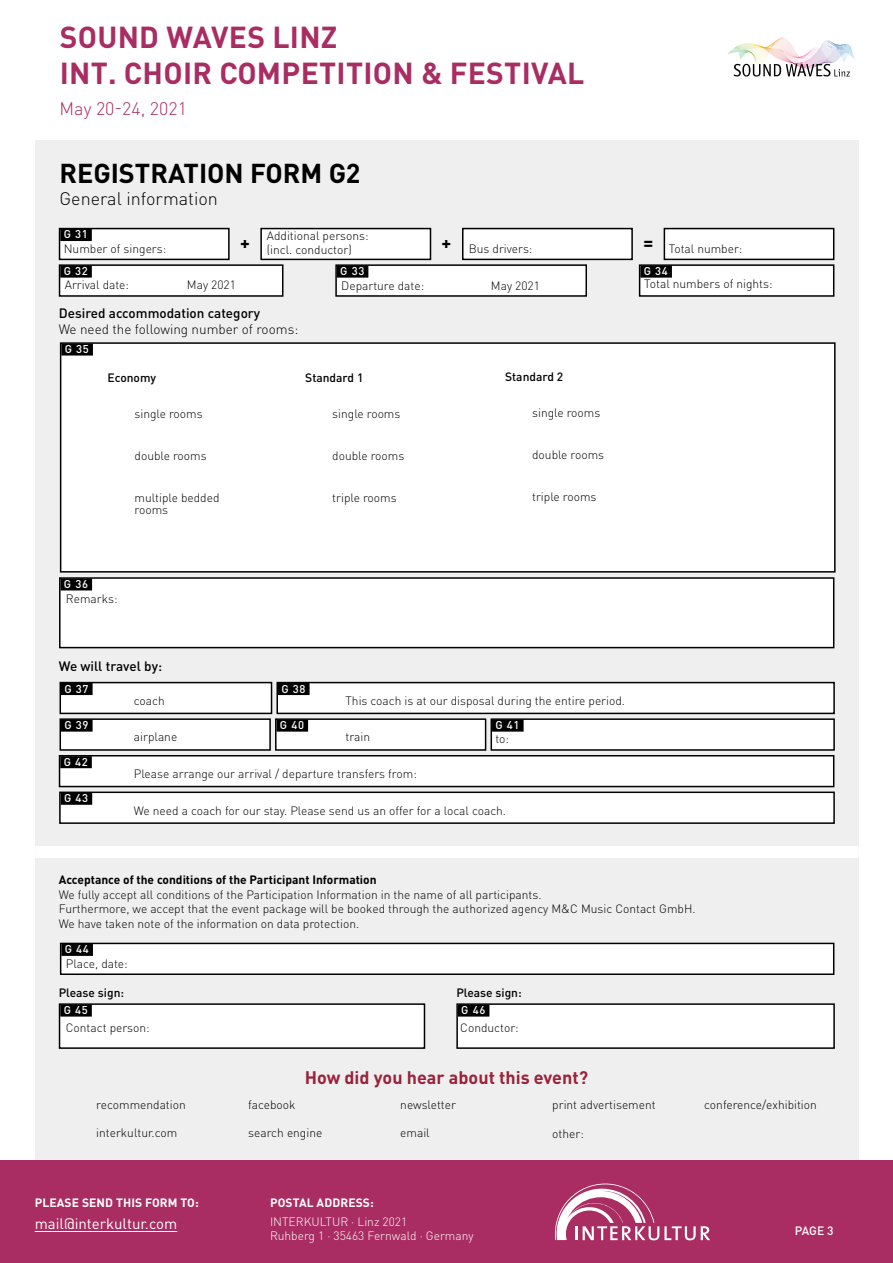
<style>
.page{position:relative;width:893px;height:1263px;background:#fff}
.page>*{position:absolute;margin:0;border:0;box-sizing:border-box;transform-origin:0 0}
.t1{font:700 30px/36px "DIN Pro";letter-spacing:.01em;color:#a92d62}
.t2{font:700 27px "DIN Pro";color:#000}
.t3{font:700 18px "DIN Pro";color:#9b223b}
.t4{font:300 18px "DIN Pro";color:#000}
.t5{font:300 18px "DIN Pro";color:#a92d62}
.t6{font:700 18px "DIN Pro";color:#000}
.t7{font:15px "DIN Pro";color:#fff}
.t8{font:500 13.5px "DIN Pro";color:#000}
.t9{font:300 13.5px "DIN Pro";color:#000}
.t10{font:300 12px/14.4px "DIN Pro";color:#000}
.t11{font:700 12px "DIN Pro";color:#000}
.t12{font:300 12px/14.4px "DIN Pro";color:#fff}
.t13{font:500 12px "DIN Pro";color:#000}
.t14{font:700 12px "DIN Pro";letter-spacing:.01em;color:#fff}
.t15{font:500 12px "DIN Pro";color:#fff}
.t16{font:500 11.25px "DIN Pro";letter-spacing:.06em;color:#fff}
</style>
<div class="page">
<div style="left:35px;top:140px;width:823px;height:1021px;background:#efefef"></div>
<div style="left:0;top:1161px;width:893px;height:102px;background:#a92d62"></div>
<svg style="left:555px;top:1183px;width:155px;height:57px"></svg>
<svg style="left:728px;top:37px;width:127px;height:40px"></svg>
<div style="left:60px;top:229px;width:169px;height:30px;background:#fff"></div>
<div style="left:60px;top:229px;width:32px;height:12px;background:#000"></div>
<div style="left:59px;top:228px;width:171px;height:32px;border:2px solid #000"></div>
<div style="left:261px;top:229px;width:169px;height:30px;background:#fff"></div>
<div style="left:260px;top:228px;width:171px;height:32px;border:2px solid #000"></div>
<div style="left:463px;top:229px;width:169px;height:30px;background:#fff"></div>
<div style="left:462px;top:228px;width:171px;height:32px;border:2px solid #000"></div>
<div style="left:664px;top:229px;width:170px;height:30px;background:#fff"></div>
<div style="left:664px;top:228px;width:170px;height:32px;border:2px solid #000"></div>
<div style="left:60px;top:265px;width:223px;height:31px;background:#fff"></div>
<div style="left:60px;top:266px;width:32px;height:12px;background:#000"></div>
<div style="left:59px;top:264px;width:224px;height:33px;border:2px solid #000"></div>
<div style="left:336px;top:265px;width:250px;height:31px;background:#fff"></div>
<div style="left:337px;top:266px;width:31px;height:12px;background:#000"></div>
<div style="left:335px;top:264px;width:252px;height:33px;border:2px solid #000"></div>
<div style="left:640px;top:265px;width:194px;height:31px;background:#fff"></div>
<div style="left:640px;top:266px;width:32px;height:12px;background:#000"></div>
<div style="left:639px;top:264px;width:195px;height:33px;border:2px solid #000"></div>
<div style="left:61px;top:343px;width:774px;height:229px;background:#fff"></div>
<div style="left:61px;top:344px;width:32px;height:12px;background:#000"></div>
<div style="left:60px;top:342px;width:776px;height:231px;border:2px solid #000"></div>
<div style="left:60px;top:578px;width:774px;height:70px;background:#fff"></div>
<div style="left:61px;top:578px;width:31px;height:12px;background:#000"></div>
<div style="left:59px;top:577px;width:775px;height:71px;border:2px solid #000"></div>
<div style="left:60px;top:682px;width:212px;height:31px;background:#fff"></div>
<div style="left:61px;top:683px;width:32px;height:12px;background:#000"></div>
<div style="left:60px;top:682px;width:212px;height:32px;border:2px solid #000"></div>
<div style="left:277px;top:682px;width:557px;height:31px;background:#fff"></div>
<div style="left:278px;top:683px;width:32px;height:12px;background:#000"></div>
<div style="left:276px;top:682px;width:559px;height:32px;border:2px solid #000"></div>
<div style="left:60px;top:719px;width:210px;height:31px;background:#fff"></div>
<div style="left:61px;top:720px;width:32px;height:12px;background:#000"></div>
<div style="left:60px;top:718px;width:211px;height:33px;border:2px solid #000"></div>
<div style="left:276px;top:719px;width:210px;height:31px;background:#fff"></div>
<div style="left:277px;top:720px;width:31px;height:12px;background:#000"></div>
<div style="left:275px;top:718px;width:211px;height:33px;border:2px solid #000"></div>
<div style="left:491px;top:719px;width:343px;height:31px;background:#fff"></div>
<div style="left:492px;top:720px;width:32px;height:12px;background:#000"></div>
<div style="left:491px;top:718px;width:344px;height:33px;border:2px solid #000"></div>
<div style="left:61px;top:943px;width:773px;height:31px;background:#fff"></div>
<div style="left:61px;top:944px;width:32px;height:12px;background:#000"></div>
<div style="left:60px;top:943px;width:774px;height:32px;border:2px solid #000"></div>
<div style="left:60px;top:756px;width:774px;height:30px;background:#fff"></div>
<div style="left:60px;top:756px;width:32px;height:12px;background:#000"></div>
<div style="left:59px;top:755px;width:775px;height:32px;border:2px solid #000"></div>
<div style="left:60px;top:792px;width:774px;height:31px;background:#fff"></div>
<div style="left:61px;top:793px;width:31px;height:12px;background:#000"></div>
<div style="left:59px;top:791px;width:776px;height:33px;border:2px solid #000"></div>
<div style="left:35px;top:846px;width:824px;height:12px;background:#fff"></div>
<div style="left:60px;top:1004px;width:364px;height:44px;background:#fff"></div>
<div style="left:60px;top:1004px;width:32px;height:12px;background:#000"></div>
<div style="left:59px;top:1003px;width:366px;height:46px;border:2px solid #000"></div>
<div style="left:457px;top:1004px;width:377px;height:44px;background:#fff"></div>
<div style="left:458px;top:1004px;width:31px;height:12px;background:#000"></div>
<div style="left:456px;top:1003px;width:379px;height:46px;border:2px solid #000"></div>
<hr style="left:35px;top:1231px;width:142px;height:1px;background:#fff">
<h1 class="t1" style="left:60px;top:18px;width:526px">SOUND WAVES LINZ<br>INT. CHOIR COMPETITION &amp; FESTIVAL</h1>
<h3 class="t5" style="left:60px;top:96px;width:129px">May 20-24, 2021</h3>
<h2 class="t2" style="left:60px;top:155px;width:303px">REGISTRATION FORM G2</h2>
<h3 class="t4" style="left:60px;top:186px;width:160px">General information</h3>
<p class="t16" style="left:64px;top:227px;width:26px">G 31</p>
<p class="t10" style="left:64px;top:241px;width:104px">Number of singers:</p>
<p class="t10" style="left:267px;top:228px;width:103px">Additional persons: (incl. conductor)</p>
<h3 class="t6" style="left:240px;top:230px;width:11px">+</h3>
<h3 class="t6" style="left:442px;top:230px;width:11px">+</h3>
<h3 class="t6" style="left:643px;top:230px;width:11px">=</h3>
<p class="t10" style="left:469px;top:241px;width:65px">Bus drivers:</p>
<p class="t10" style="left:669px;top:241px;width:75px">Total number:</p>
<p class="t16" style="left:64px;top:263px;width:26px">G 32</p>
<p class="t16" style="left:340px;top:263px;width:26px">G 33</p>
<p class="t16" style="left:644px;top:263px;width:26px">G 34</p>
<p class="t10" style="left:65px;top:277px;width:66px">Arrival date:</p>
<p class="t10" style="left:187px;top:277px;width:50px">May 2021</p>
<p class="t10" style="left:341px;top:278px;width:84px">Departure date:</p>
<p class="t10" style="left:491px;top:278px;width:50px">May 2021</p>
<p class="t10" style="left:644px;top:276px;width:130px">Total numbers of nights:</p>
<p class="t8" style="left:59px;top:304px;width:203px">Desired accommodation category</p>
<p class="t9" style="left:59px;top:320px;width:241px">We need the following number of rooms:</p>
<p class="t16" style="left:65px;top:341px;width:26px">G 35</p>
<p class="t13" style="left:108px;top:370px;width:50px">Economy</p>
<p class="t10" style="left:135px;top:406px;width:70px">single rooms</p>
<p class="t10" style="left:135px;top:448px;width:74px">double rooms</p>
<p class="t10" style="left:135px;top:491px;width:86px;line-height:12px">multiple bedded rooms</p>
<p class="t16" style="left:64px;top:576px;width:26px">G 36</p>
<p class="t10" style="left:66px;top:591px;width:53px">Remarks:</p>
<p class="t8" style="left:59px;top:657px;width:105px">We will travel by:</p>
<p class="t13" style="left:305px;top:370px;width:60px">Standard 1</p>
<p class="t10" style="left:332px;top:406px;width:70px">single rooms</p>
<p class="t10" style="left:332px;top:448px;width:74px">double rooms</p>
<p class="t10" style="left:332px;top:490px;width:66px">triple rooms</p>
<p class="t13" style="left:505px;top:369px;width:60px">Standard 2</p>
<p class="t10" style="left:532px;top:405px;width:70px">single rooms</p>
<p class="t10" style="left:532px;top:447px;width:74px">double rooms</p>
<p class="t10" style="left:532px;top:489px;width:66px">triple rooms</p>
<p class="t16" style="left:64px;top:681px;width:26px">G 37</p>
<p class="t16" style="left:281px;top:681px;width:26px">G 38</p>
<p class="t16" style="left:64px;top:717px;width:26px">G 39</p>
<p class="t16" style="left:280px;top:717px;width:26px">G 40</p>
<p class="t16" style="left:495px;top:717px;width:26px">G 41</p>
<p class="t10" style="left:345px;top:693px;width:281px">This coach is at our disposal during the entire period.</p>
<p class="t10" style="left:495px;top:731px;width:15px">to:</p>
<p class="t10" style="left:134px;top:693px;width:32px">coach</p>
<p class="t10" style="left:134px;top:729px;width:45px">airplane</p>
<p class="t10" style="left:134px;top:766px;width:284px">Please arrange our arrival / departure transfers from:</p>
<p class="t10" style="left:134px;top:802px;width:374px">We need a coach for our stay. Please send us an offer for a local coach.</p>
<p class="t10" style="left:345px;top:729px;width:26px">train</p>
<p class="t16" style="left:64px;top:754px;width:26px">G 42</p>
<p class="t16" style="left:64px;top:790px;width:26px">G 43</p>
<p class="t11" style="left:59px;top:872px;width:319px">Acceptance of the conditions of the Participant Information</p>
<p class="t10" style="left:59px;top:887px;width:638px">We fully accept all conditions of the Participation Information in the name of all participants.<br>Furthermore, we accept that the event package will be booked through the authorized agency M&amp;C Music Contact GmbH.<br>We have taken note of the information on data protection.</p>
<p class="t16" style="left:65px;top:942px;width:26px">G 44</p>
<p class="t10" style="left:66px;top:955px;width:63px">Place, date:</p>
<p class="t13" style="left:59px;top:984px;width:67px">Please sign:</p>
<p class="t13" style="left:456px;top:984px;width:67px">Please sign:</p>
<p class="t16" style="left:64px;top:1002px;width:26px">G 45</p>
<p class="t16" style="left:461px;top:1002px;width:26px">G 46</p>
<p class="t10" style="left:66px;top:1020px;width:85px">Contact person:</p>
<p class="t10" style="left:460px;top:1020px;width:60px">Conductor:</p>
<h3 class="t3" style="left:305px;top:1066px;width:285px">How did you hear about this event?</h3>
<p class="t10" style="left:96px;top:1096px;width:91px">recommendation</p>
<p class="t10" style="left:248px;top:1096px;width:49px">facebook</p>
<p class="t10" style="left:400px;top:1096px;width:57px">newsletter</p>
<p class="t10" style="left:552px;top:1096px;width:105px">print advertisement</p>
<p class="t10" style="left:704px;top:1096px;width:114px">conference/exhibition</p>
<p class="t10" style="left:96px;top:1125px;width:82px">interkultur.com</p>
<p class="t10" style="left:248px;top:1125px;width:76px">search engine</p>
<p class="t10" style="left:400px;top:1125px;width:31px">email</p>
<p class="t10" style="left:552px;top:1126px;width:33px">other:</p>
<p class="t14" style="left:35px;top:1195px;width:165px">PLEASE SEND THIS FORM TO:</p>
<p class="t7" style="left:35px;top:1214px;width:144px">mail@interkultur.com</p>
<p class="t14" style="left:270px;top:1195px;width:105px">POSTAL ADDRESS:</p>
<p class="t12" style="left:270px;top:1214px;width:205px">INTERKULTUR · Linz 2021<br>Ruhberg 1 · 35463 Fernwald · Germany</p>
<p class="t15" style="left:795px;top:1222px;width:41px">PAGE 3</p>
</div>
